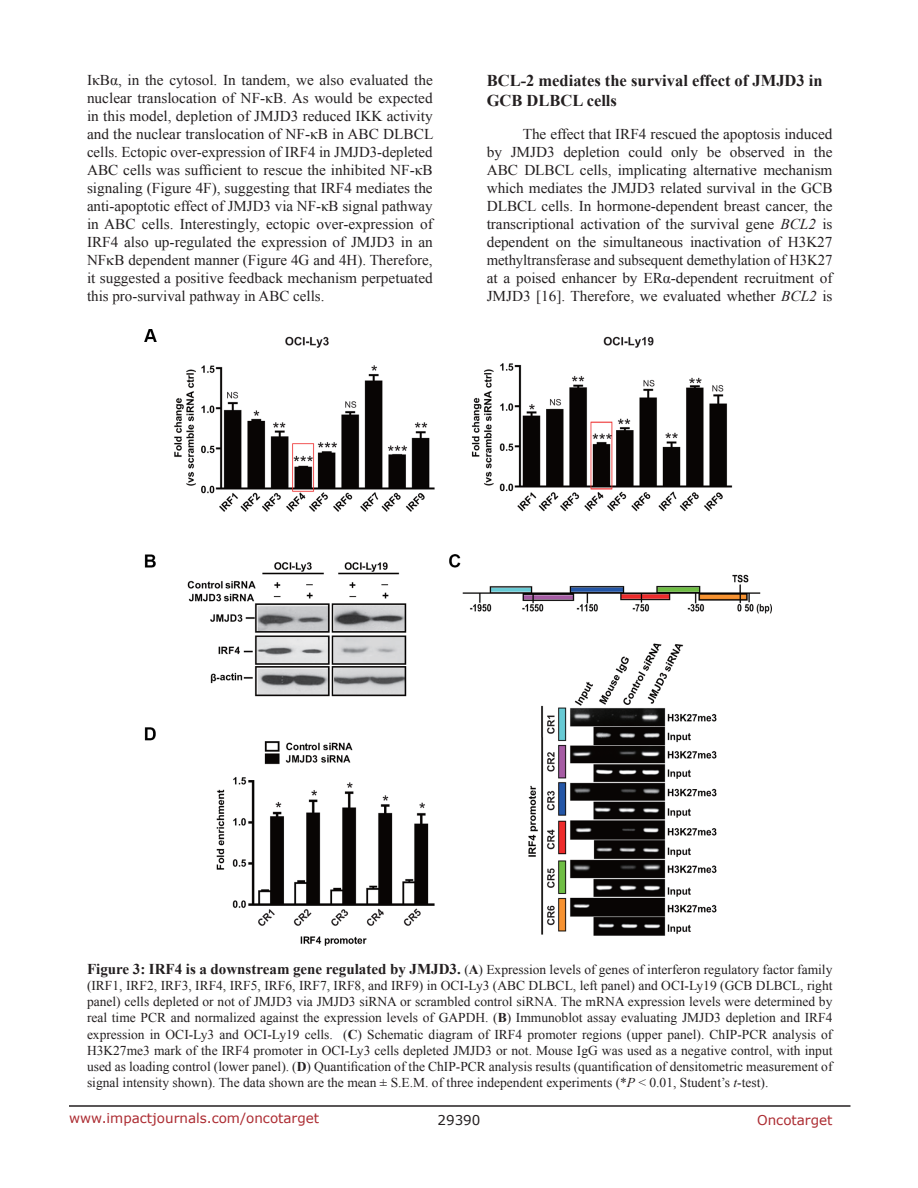
<style>
.page{position:relative;width:918px;height:1188px;background:#fff}
.page>*{position:absolute;margin:0;border:0;box-sizing:border-box;transform-origin:0 0}
.SubHeading_middle{font:700 16.5px/19.8px "Times New Roman";color:#231f20}
.BodyText{font:15px/18px "Times New Roman";color:#231f20;text-align:justify}
.FigureText{font:13.5px/16.2px "Times New Roman";color:#231f20;text-align:justify}
.t1{font:13.5px "Verdana";color:#ac2b31}
.t2{font:13.5px "Verdana";color:#231f20}
.s1{font-style:italic}
.s2{font-weight:700;font-size:15px}
.s3{font-weight:700}
</style>
<div class="page">
<hr style="left:69px;top:1105px;width:781px;height:2px;background:#231f20">
<img style="left:145px;top:330px;width:626px;height:616px">
<p class="BodyText" style="left:87px;top:71px;width:348px">IκBα, in the cytosol. In tandem, we also evaluated the nuclear translocation of NF-κB. As would be expected in this model, depletion of JMJD3 reduced IKK activity and the nuclear translocation of NF-κB in ABC DLBCL cells. Ectopic over-expression of IRF4 in JMJD3-depleted ABC cells was sufficient to rescue the inhibited NF-κB signaling (Figure 4F), suggesting that IRF4 mediates the anti-apoptotic effect of JMJD3 via NF-κB signal pathway in ABC cells. Interestingly, ectopic over-expression of IRF4 also up-regulated the expression of JMJD3 in an NF B dependent manner (Figure 4G and 4H). Therefore, it suggested a positive feedback mechanism perpetuated this pro-survival pathway in ABC cells.</p>
<p class="SubHeading_middle" style="left:487px;top:70px;width:337px">BCL-2 mediates the survival effect of JMJD3 in<br>GCB DLBCL cells</p>
<p class="BodyText" style="left:487px;top:125px;width:347px;text-indent:36px">The effect that IRF4 rescued the apoptosis induced by JMJD3 depletion could only be observed in the ABC DLBCL cells, implicating alternative mechanism which mediates the JMJD3 related survival in the GCB DLBCL cells. In hormone-dependent breast cancer, the transcriptional activation of the survival gene <span class="s1">BCL2</span> is dependent on the simultaneous inactivation of H3K27 methyltransferase and subsequent demethylation of H3K27 at a poised enhancer by ERα-dependent recruitment of JMJD3 [16]. Therefore, we evaluated whether <span class="s1">BCL2</span> is</p>
<p class="FigureText" style="left:87px;top:961px;width:747px"><span class="s2">Figure 3: IRF4 is a downstream gene regulated by JMJD3.</span> (<span class="s3">A</span>) Expression levels of genes of interferon regulatory factor family (IRF1, IRF2, IRF3, IRF4, IRF5, IRF6, IRF7, IRF8, and IRF9) in OCI-Ly3 (ABC DLBCL, left panel) and OCI-Ly19 (GCB DLBCL, right panel) cells depleted or not of JMJD3 via JMJD3 siRNA or scrambled control siRNA. The mRNA expression levels were determined by real time PCR and normalized against the expression levels of GAPDH. (<span class="s3">B</span>) Immunoblot assay evaluating JMJD3 depletion and IRF4 expression in OCI-Ly3 and OCI-Ly19 cells. (<span class="s3">C</span>) Schematic diagram of IRF4 promoter regions (upper panel). ChIP-PCR analysis of H3K27me3 mark of the IRF4 promoter in OCI-Ly3 cells depleted JMJD3 or not. Mouse IgG was used as a negative control, with input used as loading control (lower panel). (<span class="s3">D</span>) Quantification of the ChIP-PCR analysis results (quantification of densitometric measurement of signal intensity shown). The data shown are the mean ± S.E.M. of three independent experiments (*<span class="s1">P</span> &lt; 0.01, Student’s <span class="s1">t</span>-test).</p>
<p class="t1" style="left:69px;top:1109px;width:252px">www.impactjournals.com/oncotarget</p>
<p class="t2" style="left:438px;top:1111px;width:44px">29390</p>
<p class="t1" style="left:757px;top:1111px;width:77px">Oncotarget</p>
</div>
